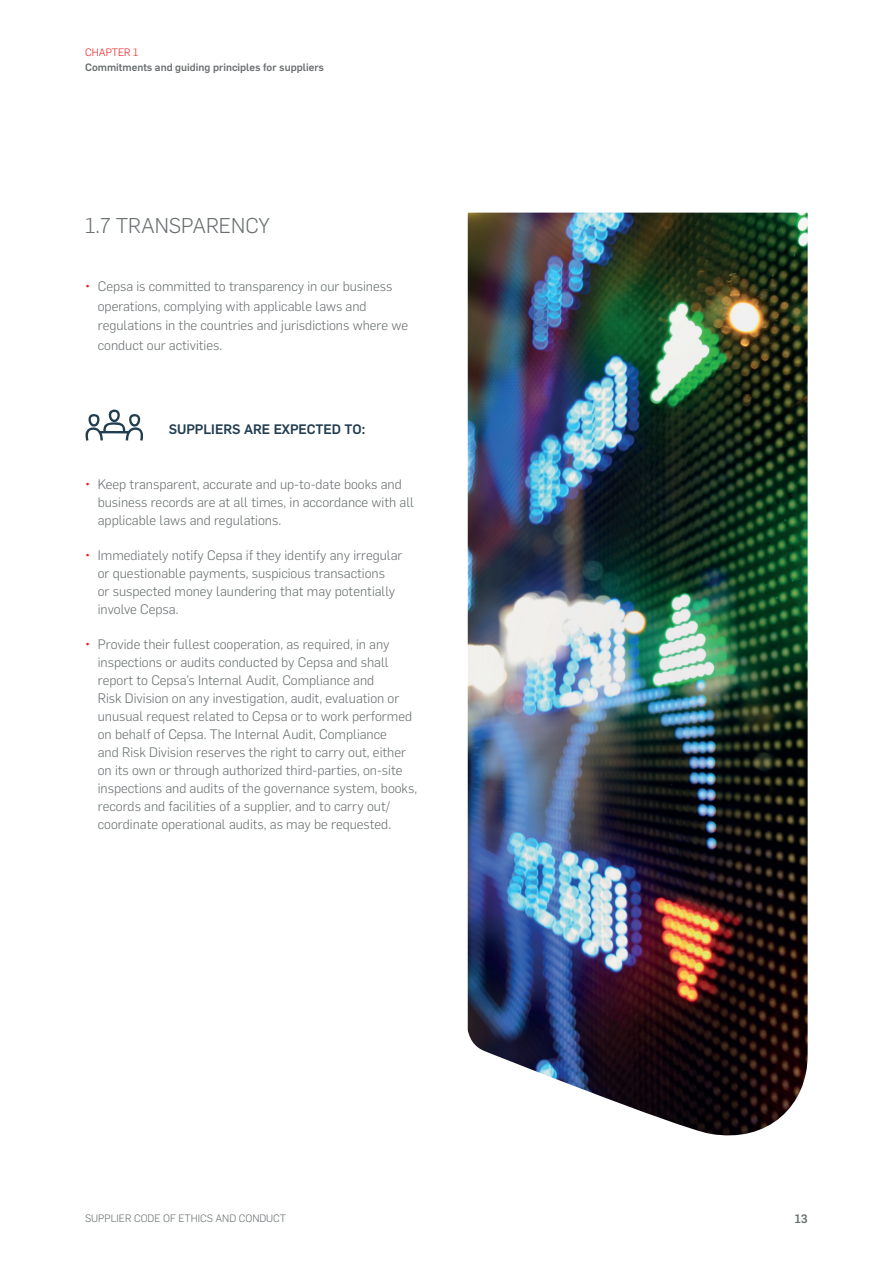
<style>
.page{position:relative;width:893px;height:1263px;background:#fff}
.page>*{position:absolute;margin:0;border:0;box-sizing:border-box;transform-origin:0 0}
.t1{font:300 21px "Flama";color:#696f70}
.t2{font:300 13.5px/18px "Flama";color:#696f70}
.t3{font:500 13.5px "Flama";color:#213d50}
.t4{font:500 12px "Flama";color:#696f70}
.t5{font:500 10.5px "Flama";color:#696f70}
.t6{font:300 10.5px "Flama";color:#696f70}
.t7{font:300 10.5px "Flama";color:#ee1d23}
.s1{color:#ee1d23}
</style>
<div class="page">
<svg style="left:85px;top:410px;width:58px;height:31px"></svg>
<img style="left:468px;top:213px;width:340px;height:923px">
<p class="t7" style="left:85px;top:45px;width:55px">CHAPTER 1</p>
<p class="t5" style="left:85px;top:59px;width:240px">Commitments and guiding principles for suppliers</p>
<h1 class="t1" style="left:85px;top:211px;width:187px">1.7 TRANSPARENCY</h1>
<p class="t2" style="left:98px;top:276px;width:312px;line-height:19.5px;text-indent:-13px"><span class="s1">•</span> Cepsa is committed to transparency in our business operations, complying with applicable laws and regulations in the countries and jurisdictions where we conduct our activities.</p>
<p class="t3" style="left:169px;top:419px;width:198px">SUPPLIERS ARE EXPECTED TO:</p>
<p class="t2" style="left:98px;top:474px;width:318px;text-indent:-13px"><span class="s1">•</span> Keep transparent, accurate and up-to-date books and business records are at all times, in accordance with all applicable laws and regulations.</p>
<p class="t2" style="left:98px;top:545px;width:306px;text-indent:-13px"><span class="s1">•</span> Immediately notify Cepsa if they identify any irregular or questionable payments, suspicious transactions<br>or suspected money laundering that may potentially involve Cepsa.</p>
<p class="t2" style="left:98px;top:634px;width:321px;text-indent:-13px"><span class="s1">•</span> Provide their fullest cooperation, as required, in any inspections or audits conducted by Cepsa and shall report to Cepsa’s Internal Audit, Compliance and<br>Risk Division on any investigation, audit, evaluation or unusual request related to Cepsa or to work performed on behalf of Cepsa. The Internal Audit, Compliance<br>and Risk Division reserves the right to carry out, either on its own or through authorized third-parties, on-site inspections and audits of the governance system, books, records and facilities of a supplier, and to carry out/ coordinate operational audits, as may be requested.</p>
<p class="t6" style="left:85px;top:1211px;width:202px">SUPPLIER CODE OF ETHICS AND CONDUCT</p>
<p class="t4" style="left:795px;top:1210px;width:15px">13</p>
</div>
